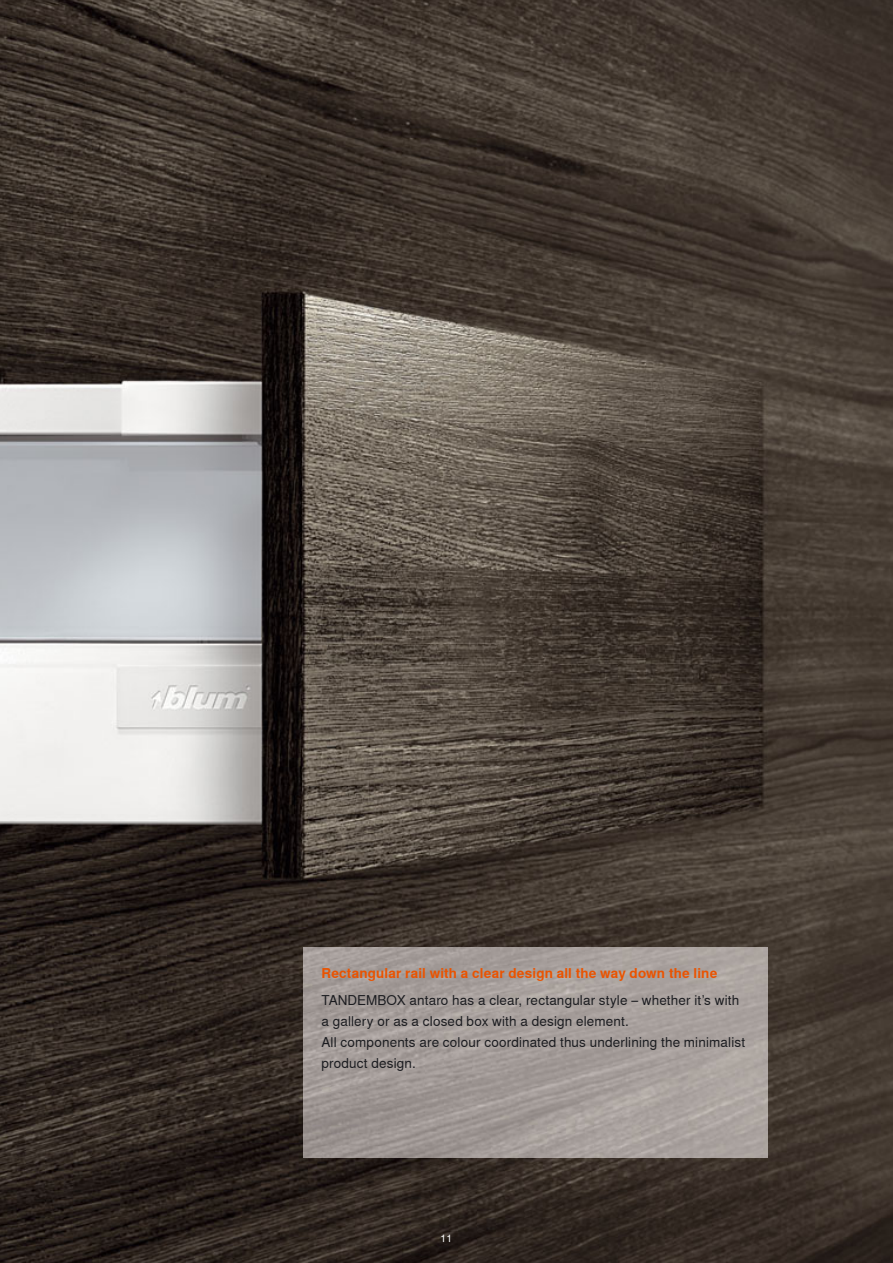
<style>
.page{position:relative;width:893px;height:1263px;background:#fff}
.page>*{position:absolute;margin:0;border:0;box-sizing:border-box;transform-origin:0 0}
.t1{font:13.5px/21px "Nimbus Sans Global";letter-spacing:.01em;color:#1b1c20}
.t2{font:700 13.5px "Nimbus Sans Global";letter-spacing:.015em;color:#ea5300}
.t3{font:10.5px "Nimbus Sans Global";color:#fff}
</style>
<div class="page">
<img style="left:0;top:0;width:893px;height:1263px">
<img style="left:304px;top:947px;width:464px;height:211px">
<p class="t2" style="left:321px;top:965px;width:397px">Rectangular rail with a clear design all the way down the line</p>
<p class="t1" style="left:321px;top:989px;width:425px">TANDEMBOX antaro has a clear, rectangular style – whether it’s with a gallery or as a closed box with a design element.<br>All components are colour coordinated thus underlining the minimalist product design.</p>
<p class="t3" style="left:441px;top:1232px;width:13px">11</p>
</div>
